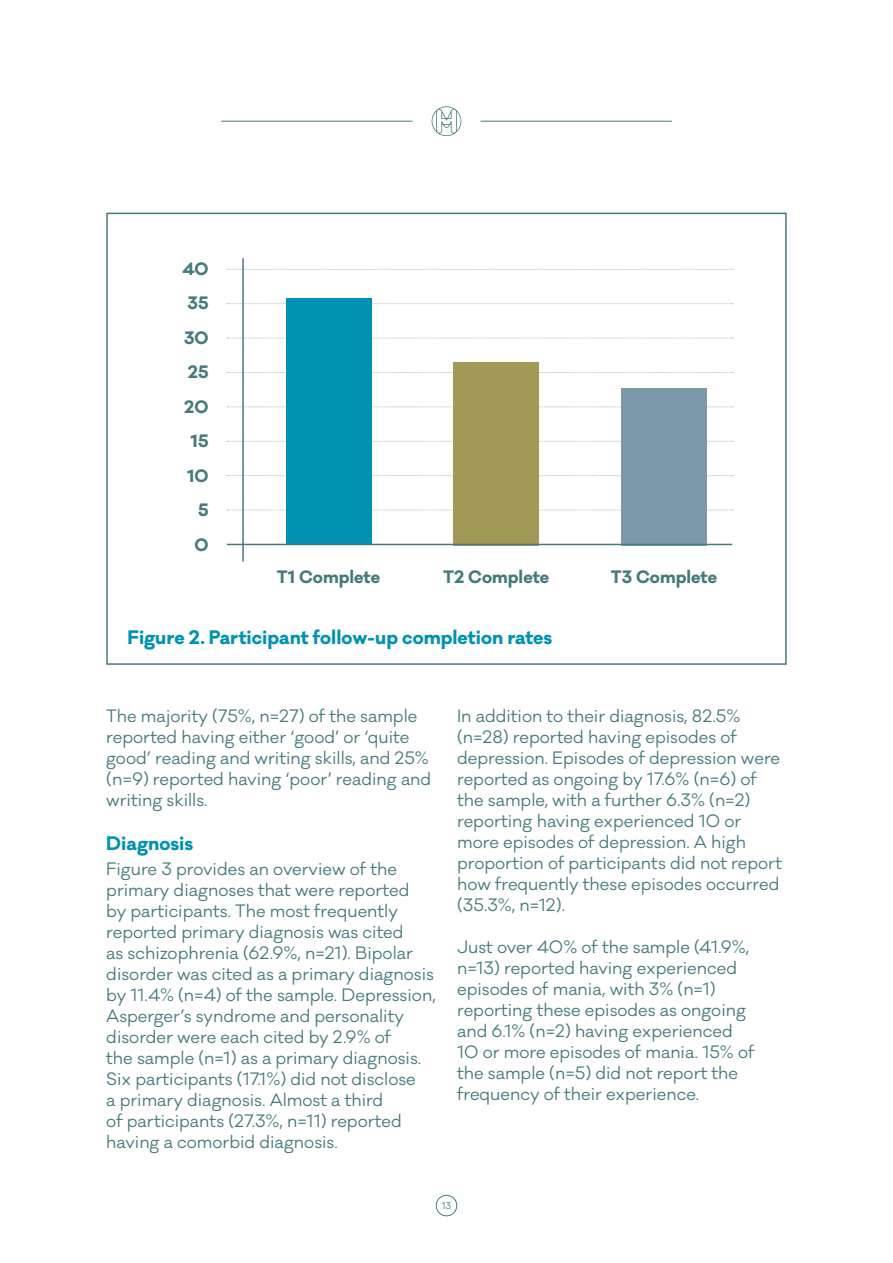
<style>
.page{position:relative;width:893px;height:1263px;background:#fff}
.page>*{position:absolute;margin:0;border:0;box-sizing:border-box;transform-origin:0 0}
.t1{font:700 18px "Galano Classic";color:#0091b3}
.t2{font:16.5px/21px "Galano Classic";color:#46797b}
.t3{font:700 16.5px/34.5px "Galano Classic";color:#46797b;text-align:right}
.t4{font:9px "Galano Classic";color:#46797b}
</style>
<div class="page">
<div style="left:436px;top:1195px;width:21px;height:21px;border:1px solid #46797b;border-radius:50%"></div>
<hr style="left:221px;top:121px;width:191px;height:1px;background:#46797b">
<hr style="left:480px;top:121px;width:192px;height:1px;background:#46797b">
<svg style="left:432px;top:106px;width:29px;height:30px"></svg>
<div style="left:106px;top:213px;width:681px;height:452px;border:2px solid #46797b"></div>
<svg style="left:227px;top:269px;width:506px;height:1px"></svg>
<svg style="left:227px;top:510px;width:506px;height:1px"></svg>
<svg style="left:227px;top:475px;width:506px;height:1px"></svg>
<svg style="left:227px;top:441px;width:506px;height:1px"></svg>
<svg style="left:227px;top:406px;width:506px;height:1px"></svg>
<svg style="left:227px;top:372px;width:506px;height:1px"></svg>
<svg style="left:227px;top:338px;width:506px;height:1px"></svg>
<svg style="left:227px;top:303px;width:506px;height:1px"></svg>
<div style="left:286px;top:299px;width:85px;height:245px;background:#0091b3"></div>
<hr style="left:242px;top:258px;width:2px;height:303px;background:#46797b">
<div style="left:454px;top:362px;width:85px;height:183px;background:#a29957"></div>
<div style="left:622px;top:388px;width:85px;height:157px;background:#7c98ab"></div>
<hr style="left:227px;top:544px;width:505px;height:1px;background:#46797b">
<p class="t3" style="left:182px;top:251px;width:28px">40<br>35<br>30<br>25<br>20<br>15<br>10<br>5<br>0</p>
<p class="t3" style="left:277px;top:559px;width:105px">T1 Complete</p>
<p class="t3" style="left:443px;top:559px;width:108px">T2 Complete</p>
<p class="t3" style="left:611px;top:559px;width:108px">T3 Complete</p>
<p class="t1" style="left:128px;top:625px;width:426px">Figure 2. Participant follow-up completion rates</p>
<p class="t2" style="left:106px;top:706px;width:326px">The majority (75%, n=27) of the sample reported having either ‘good’ or ‘quite good’ reading and writing skills, and 25% (n=9) reported having ‘poor’ reading and writing skills.</p>
<p class="t1" style="left:106px;top:831px;width:88px">Diagnosis</p>
<p class="t2" style="left:106px;top:858px;width:331px">Figure 3 provides an overview of the primary diagnoses that were reported<br>by participants. The most frequently reported primary diagnosis was cited<br>as schizophrenia (62.9%, n=21). Bipolar disorder was cited as a primary diagnosis by 11.4% (n=4) of the sample. Depression, Asperger’s syndrome and personality disorder were each cited by 2.9% of<br>the sample (n=1) as a primary diagnosis.<br>Six participants (17.1%) did not disclose<br>a primary diagnosis. Almost a third<br>of participants (27.3%, n=11) reported having a comorbid diagnosis.</p>
<p class="t2" style="left:457px;top:706px;width:326px">In addition to their diagnosis, 82.5% (n=28) reported having episodes of depression. Episodes of depression were reported as ongoing by 17.6% (n=6) of the sample, with a further 6.3% (n=2) reporting having experienced 10 or more episodes of depression. A high proportion of participants did not report how frequently these episodes occurred (35.3%, n=12).</p>
<p class="t2" style="left:457px;top:937px;width:299px">Just over 40% of the sample (41.9%, n=13) reported having experienced episodes of mania, with 3% (n=1) reporting these episodes as ongoing and 6.1% (n=2) having experienced 10 or more episodes of mania. 15% of the sample (n=5) did not report the frequency of their experience.</p>
<p class="t4" style="left:442px;top:1199px;width:11px">13</p>
</div>
